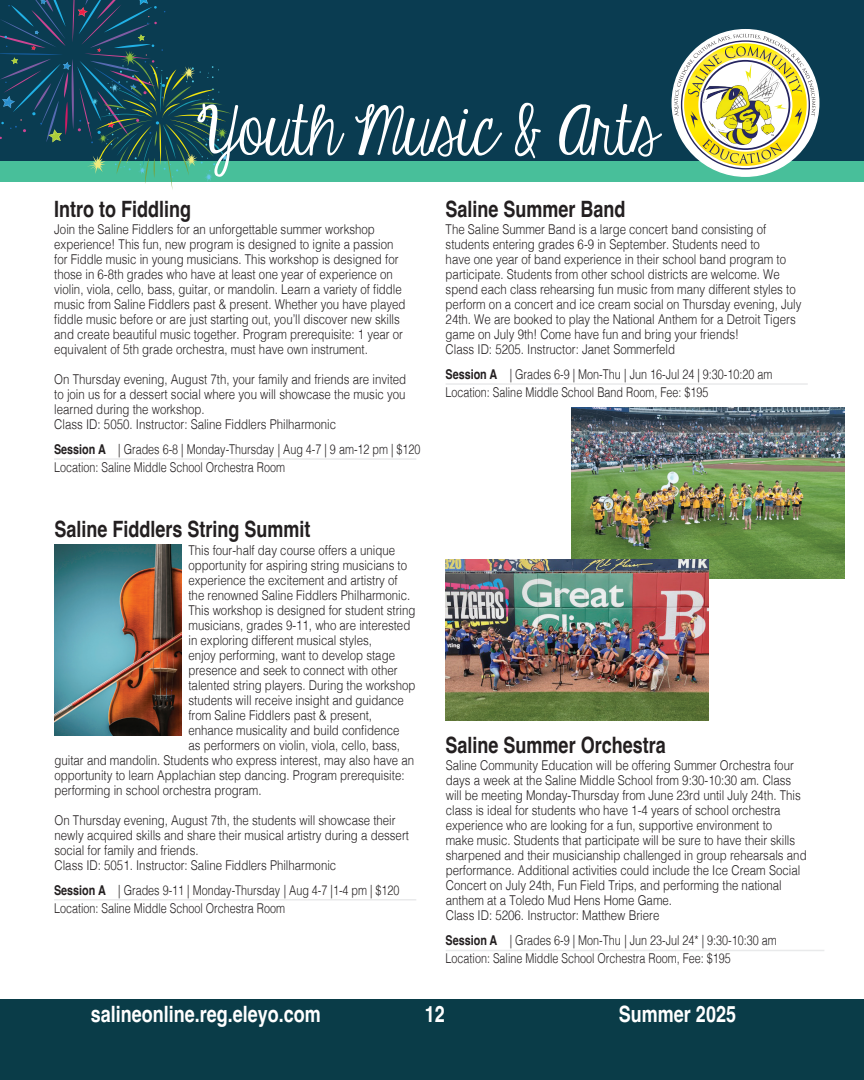
<style>
.page{position:relative;width:864px;height:1080px;background:#fff}
.page>*{position:absolute;margin:0;border:0;box-sizing:border-box;transform-origin:0 0}
.Page_Titles{font:72px "KG Eyes Wide Open";color:#fff}
.Paragraph_Text{font:700 22.5px "Helvetica";color:#231f20;scale:.8 1}
.t1{font:700 22.5px "Helvetica";color:#fff;scale:.8 1}
.Paragraph_Text-2{font:300 13.5px/15px "Helvetica";color:#231f20;scale:.85 1}
.Paragraph_Text-3{font:300 13.5px "Helvetica";color:#231f20;scale:.8 1}
.s1{font-weight:700}
</style>
<div class="page">
<div style="left:0;top:0;width:864px;height:165px;background:#0a3c51"></div>
<div style="left:0;top:161px;width:864px;height:20px;background:#48bf9a"></div>
<div style="left:0;top:999px;width:864px;height:81px;background:#0a3c48"></div>
<svg style="left:674px;top:34px;width:142px;height:135px;background:#bec18a"></svg>
<svg style="left:0;top:0;width:232px;height:190px"></svg>
<hr style="left:54px;top:458px;width:362px;height:2px;background:#e9eaeb">
<hr style="left:54px;top:899px;width:362px;height:2px;background:#e9eaeb">
<hr style="left:446px;top:950px;width:378px;height:1px;background:#e9eaeb">
<hr style="left:446px;top:383px;width:362px;height:2px;background:#e9eaeb">
<img style="left:571px;top:407px;width:274px;height:172px">
<img style="left:54px;top:545px;width:128px;height:191px">
<img style="left:446px;top:560px;width:262px;height:161px">
<p class="Page_Titles" style="left:197px;top:92px;width:462px">Youth Music &amp; Arts</p>
<p class="Paragraph_Text" style="left:54px;top:195px;width:173px">Intro to Fiddling</p>
<p class="Paragraph_Text-2" style="left:54px;top:221px;width:415px">Join the Saline Fiddlers for an unforgettable summer workshop experience! This fun, new program is designed to ignite a passion for Fiddle music in young musicians. This workshop is designed for those in 6-8th grades who have at least one year of experience on violin, viola, cello, bass, guitar, or mandolin. Learn a variety of fiddle music from Saline Fiddlers past &amp; present. Whether you have played fiddle music before or are just starting out, you’ll discover new skills and create beautiful music together. Program prerequisite: 1 year or equivalent of 5th grade orchestra, must have own instrument.</p>
<p class="Paragraph_Text-2" style="left:54px;top:371px;width:416px;text-align:justify">On Thursday evening, August 7th, your family and friends are invited to join us for a dessert social where you will showcase the music you learned during the workshop.</p>
<p class="Paragraph_Text-2" style="left:54px;top:416px;width:333px">Class ID: 5050. Instructor: Saline Fiddlers Philharmonic</p>
<p class="Paragraph_Text-3" style="left:54px;top:438px;width:460px"><span class="s1">Session A</span> | Grades 6-8 | Monday-Thursday | Aug 4-7 | 9 am-12 pm | $120</p>
<p class="Paragraph_Text-3" style="left:54px;top:456px;width:290px">Location: Saline Middle School Orchestra Room</p>
<p class="Paragraph_Text" style="left:54px;top:516px;width:322px">Saline Fiddlers String Summit</p>
<p class="Paragraph_Text-2" style="left:188px;top:541px;width:245px">This four-half day course offers a unique</p>
<p class="Paragraph_Text-2" style="left:188px;top:556px;width:259px">opportunity for aspiring string musicians to</p>
<p class="Paragraph_Text-2" style="left:188px;top:571px;width:248px">experience the excitement and artistry of</p>
<p class="Paragraph_Text-2" style="left:188px;top:586px;width:263px">the renowned Saline Fiddlers Philharmonic.</p>
<p class="Paragraph_Text-2" style="left:188px;top:601px;width:269px">This workshop is designed for student string</p>
<p class="Paragraph_Text-2" style="left:188px;top:616px;width:263px">musicians, grades 9-11, who are interested</p>
<p class="Paragraph_Text-2" style="left:188px;top:631px;width:218px">in exploring different musical styles,</p>
<p class="Paragraph_Text-2" style="left:188px;top:646px;width:245px">enjoy performing, want to develop stage</p>
<p class="Paragraph_Text-2" style="left:188px;top:661px;width:248px">presence and seek to connect with other</p>
<p class="Paragraph_Text-2" style="left:188px;top:676px;width:269px">talented string players. During the workshop</p>
<p class="Paragraph_Text-2" style="left:188px;top:691px;width:255px">students will receive insight and guidance</p>
<p class="Paragraph_Text-2" style="left:188px;top:706px;width:218px">from Saline Fiddlers past &amp; present,</p>
<p class="Paragraph_Text-2" style="left:188px;top:721px;width:250px">enhance musicality and build confidence</p>
<p class="Paragraph_Text-2" style="left:188px;top:736px;width:251px">as performers on violin, viola, cello, bass,</p>
<p class="Paragraph_Text-2" style="left:54px;top:751px;width:425px">guitar and mandolin. Students who express interest, may also have an</p>
<p class="Paragraph_Text-2" style="left:54px;top:766px;width:413px">opportunity to learn Applachian step dancing. Program prerequisite:</p>
<p class="Paragraph_Text-2" style="left:54px;top:781px;width:245px">performing in school orchestra program.</p>
<p class="Paragraph_Text-2" style="left:54px;top:811px;width:419px">On Thursday evening, August 7th, the students will showcase their newly acquired skills and share their musical artistry during a dessert social for family and friends.</p>
<p class="Paragraph_Text-2" style="left:54px;top:856px;width:333px">Class ID: 5051. Instructor: Saline Fiddlers Philharmonic</p>
<p class="Paragraph_Text-3" style="left:54px;top:878px;width:434px"><span class="s1">Session A</span> | Grades 9-11 | Monday-Thursday | Aug 4-7 |1-4 pm | $120</p>
<p class="Paragraph_Text-3" style="left:54px;top:896px;width:290px">Location: Saline Middle School Orchestra Room</p>
<p class="Paragraph_Text" style="left:446px;top:195px;width:227px">Saline Summer Band</p>
<p class="Paragraph_Text-2" style="left:446px;top:221px;width:420px">The Saline Summer Band is a large concert band consisting of students entering grades 6-9 in September. Students need to<br>have one year of band experience in their school band program to participate. Students from other school districts are welcome. We spend each class rehearsing fun music from many different styles to perform on a concert and ice cream social on Thursday evening, July 24th. We are booked to play the National Anthem for a Detroit Tigers game on July 9th! Come have fun and bring your friends!</p>
<p class="Paragraph_Text-2" style="left:446px;top:341px;width:272px">Class ID: 5205. Instructor: Janet Sommerfeld</p>
<p class="Paragraph_Text-3" style="left:446px;top:363px;width:410px"><span class="s1">Session A</span> | Grades 6-9 | Mon-Thu | Jun 16-Jul 24 | 9:30-10:20 am</p>
<p class="Paragraph_Text-3" style="left:446px;top:381px;width:330px">Location: Saline Middle School Band Room, Fee: $195</p>
<p class="Paragraph_Text" style="left:446px;top:731px;width:277px">Saline Summer Orchestra</p>
<p class="Paragraph_Text-2" style="left:446px;top:757px;width:426px">Saline Community Education will be offering Summer Orchestra four days a week at the Saline Middle School from 9:30-10:30 am. Class will be meeting Monday-Thursday from June 23rd until July 24th. This class is ideal for students who have 1-4 years of school orchestra experience who are looking for a fun, supportive environment to<br>make music. Students that participate will be sure to have their skills sharpened and their musicianship challenged in group rehearsals and performance. Additional activities could include the Ice Cream Social Concert on July 24th, Fun Field Trips, and performing the national anthem at a Toledo Mud Hens Home Game.</p>
<p class="Paragraph_Text-2" style="left:446px;top:907px;width:253px">Class ID: 5206. Instructor: Matthew Briere</p>
<p class="Paragraph_Text-3" style="left:446px;top:929px;width:416px"><span class="s1">Session A</span> | Grades 6-9 | Mon-Thu | Jun 23-Jul 24* | 9:30-10:30 am</p>
<p class="Paragraph_Text-3" style="left:446px;top:947px;width:358px">Location: Saline Middle School Orchestra Room, Fee: $195</p>
<h2 class="t1" style="left:91px;top:1000px;width:289px">salineonline.reg.eleyo.com</h2>
<h2 class="t1" style="left:425px;top:1000px;width:27px">12</h2>
<h2 class="t1" style="left:619px;top:1000px;width:148px">Summer 2025</h2>
</div>
